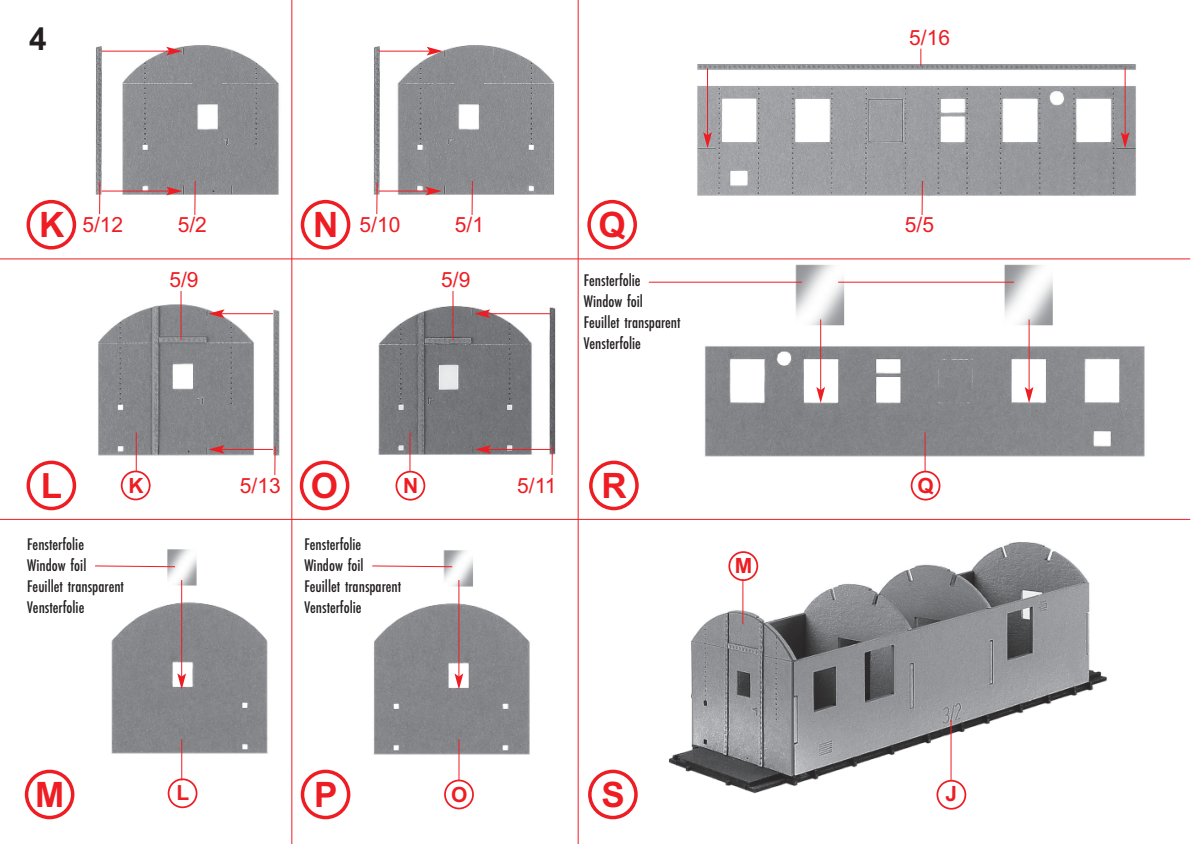
<style>
.page{position:relative;width:1191px;height:844px;background:#fff}
.page>*{position:absolute;margin:0;border:0;box-sizing:border-box;transform-origin:0 0}
.t1{font:700 35px "Arial";color:#ee1d23}
.t2{font:700 31.5px "Arial";color:#231f20}
.t3{font:21px "Arial";color:#ee1d23}
.t4{font:700 21px "Arial";color:#ee1d23}
.t5{font:17.5px/21px "Futura EF Medium Con";color:#231f20}
</style>
<div class="page">
<img style="left:95px;top:45px;width:184px;height:152px">
<img style="left:98px;top:301px;width:182px;height:156px">
<img style="left:111px;top:549px;width:157px;height:207px">
<img style="left:373px;top:45px;width:182px;height:152px">
<img style="left:378px;top:301px;width:178px;height:156px">
<img style="left:373px;top:550px;width:157px;height:207px">
<img style="left:697px;top:59px;width:439px;height:138px">
<img style="left:702px;top:264px;width:443px;height:195px">
<img style="left:669px;top:542px;width:438px;height:254px">
<hr style="left:578px;top:0;width:1px;height:843px;background:#ee1d23">
<hr style="left:291px;top:0;width:1px;height:843px;background:#ee1d23">
<hr style="left:0;top:258px;width:1190px;height:1px;background:#ee1d23">
<hr style="left:0;top:519px;width:1190px;height:1px;background:#ee1d23">
<svg style="left:920px;top:49px;width:1px;height:17px"></svg>
<hr style="left:649px;top:282px;width:153px;height:1px;background:#ee1d23">
<hr style="left:838px;top:282px;width:176px;height:1px;background:#ee1d23">
<hr style="left:181px;top:291px;width:1px;height:49px;background:#ee1d23">
<hr style="left:136px;top:432px;width:1px;height:39px;background:#ee1d23">
<hr style="left:181px;top:739px;width:1px;height:41px;background:#ee1d23">
<hr style="left:194px;top:181px;width:2px;height:34px;background:#ee1d23">
<svg style="left:95px;top:565px;width:81px;height:2px"></svg>
<svg style="left:274px;top:446px;width:1px;height:29px"></svg>
<hr style="left:99px;top:182px;width:1px;height:32px;background:#ee1d23">
<hr style="left:102px;top:190px;width:67px;height:1px;background:#ee1d23">
<svg style="left:166px;top:187px;width:16px;height:8px"></svg>
<hr style="left:221px;top:313px;width:52px;height:1px;background:#ee1d23">
<svg style="left:208px;top:309px;width:17px;height:9px"></svg>
<hr style="left:181px;top:580px;width:1px;height:96px;background:#ee1d23">
<svg style="left:177px;top:673px;width:9px;height:16px"></svg>
<hr style="left:221px;top:449px;width:52px;height:1px;background:#ee1d23">
<svg style="left:208px;top:445px;width:17px;height:8px"></svg>
<hr style="left:102px;top:51px;width:67px;height:1px;background:#ee1d23">
<svg style="left:166px;top:47px;width:16px;height:8px"></svg>
<hr style="left:452px;top:291px;width:1px;height:49px;background:#ee1d23">
<hr style="left:409px;top:432px;width:1px;height:39px;background:#ee1d23">
<hr style="left:924px;top:432px;width:1px;height:39px;background:#ee1d23">
<hr style="left:458px;top:739px;width:1px;height:41px;background:#ee1d23">
<hr style="left:950px;top:719px;width:1px;height:61px;background:#ee1d23">
<hr style="left:742px;top:579px;width:1px;height:45px;background:#ee1d23">
<hr style="left:471px;top:181px;width:2px;height:34px;background:#ee1d23">
<hr style="left:921px;top:181px;width:2px;height:34px;background:#ee1d23">
<svg style="left:372px;top:565px;width:81px;height:2px"></svg>
<hr style="left:551px;top:446px;width:2px;height:29px;background:#ee1d23">
<hr style="left:376px;top:182px;width:1px;height:32px;background:#ee1d23">
<hr style="left:379px;top:190px;width:49px;height:1px;background:#ee1d23">
<svg style="left:425px;top:187px;width:16px;height:8px"></svg>
<hr style="left:487px;top:313px;width:63px;height:1px;background:#ee1d23">
<svg style="left:474px;top:309px;width:16px;height:9px"></svg>
<hr style="left:458px;top:580px;width:1px;height:96px;background:#ee1d23">
<svg style="left:454px;top:673px;width:9px;height:16px"></svg>
<hr style="left:707px;top:68px;width:1px;height:67px;background:#ee1d23">
<svg style="left:703px;top:132px;width:9px;height:16px"></svg>
<hr style="left:1124px;top:68px;width:1px;height:67px;background:#ee1d23">
<svg style="left:1120px;top:132px;width:9px;height:16px"></svg>
<hr style="left:820px;top:319px;width:1px;height:71px;background:#ee1d23">
<svg style="left:816px;top:387px;width:9px;height:16px"></svg>
<hr style="left:1028px;top:319px;width:1px;height:71px;background:#ee1d23">
<svg style="left:1024px;top:387px;width:9px;height:16px"></svg>
<hr style="left:488px;top:449px;width:62px;height:1px;background:#ee1d23">
<svg style="left:475px;top:445px;width:16px;height:8px"></svg>
<hr style="left:379px;top:51px;width:51px;height:1px;background:#ee1d23">
<svg style="left:426px;top:47px;width:17px;height:8px"></svg>
<svg style="left:936px;top:779px;width:30px;height:30px"></svg>
<svg style="left:27px;top:200px;width:49px;height:49px"></svg>
<svg style="left:27px;top:460px;width:49px;height:50px"></svg>
<svg style="left:25px;top:769px;width:49px;height:50px"></svg>
<svg style="left:301px;top:200px;width:49px;height:49px"></svg>
<svg style="left:300px;top:460px;width:49px;height:50px"></svg>
<svg style="left:301px;top:769px;width:49px;height:50px"></svg>
<svg style="left:587px;top:200px;width:50px;height:49px"></svg>
<svg style="left:589px;top:460px;width:49px;height:50px"></svg>
<svg style="left:588px;top:769px;width:49px;height:50px"></svg>
<svg style="left:121px;top:470px;width:30px;height:30px"></svg>
<svg style="left:168px;top:778px;width:29px;height:30px"></svg>
<svg style="left:728px;top:551px;width:30px;height:30px"></svg>
<svg style="left:395px;top:470px;width:30px;height:30px"></svg>
<svg style="left:444px;top:779px;width:30px;height:30px"></svg>
<svg style="left:910px;top:470px;width:30px;height:30px"></svg>
<h2 class="t2" style="left:29px;top:20px;width:19px">4</h2>
<p class="t3" style="left:909px;top:25px;width:42px">5/16</p>
<h1 class="t1" style="left:39px;top:204px;width:27px">K</h1>
<p class="t3" style="left:82px;top:213px;width:42px">5/12</p>
<p class="t3" style="left:178px;top:213px;width:31px">5/2</p>
<p class="t3" style="left:169px;top:268px;width:31px">5/9</p>
<h1 class="t1" style="left:313px;top:204px;width:27px">N</h1>
<p class="t3" style="left:360px;top:213px;width:42px">5/10</p>
<p class="t3" style="left:455px;top:213px;width:31px">5/1</p>
<p class="t3" style="left:441px;top:268px;width:31px">5/9</p>
<h1 class="t1" style="left:598px;top:205px;width:29px">Q</h1>
<p class="t5" style="left:584px;top:270px;width:98px">Fensterfolie<br>Window foil<br>Feuillet transparent<br>Vensterfolie</p>
<p class="t3" style="left:905px;top:213px;width:31px">5/5</p>
<h1 class="t1" style="left:41px;top:465px;width:23px">L</h1>
<p class="t4" style="left:128px;top:473px;width:17px">K</p>
<p class="t3" style="left:240px;top:473px;width:42px">5/13</p>
<h1 class="t1" style="left:311px;top:465px;width:29px">O</h1>
<p class="t4" style="left:403px;top:473px;width:17px">N</p>
<p class="t3" style="left:517px;top:473px;width:41px">5/11</p>
<h1 class="t1" style="left:601px;top:465px;width:27px">R</h1>
<p class="t4" style="left:917px;top:473px;width:18px">Q</p>
<p class="t5" style="left:27px;top:534px;width:98px">Fensterfolie<br>Window foil<br>Feuillet transparent<br>Vensterfolie</p>
<p class="t5" style="left:304px;top:534px;width:98px">Fensterfolie<br>Window foil<br>Feuillet transparent<br>Vensterfolie</p>
<p class="t4" style="left:735px;top:553px;width:19px">M</p>
<h1 class="t1" style="left:35px;top:774px;width:31px">M</h1>
<p class="t4" style="left:176px;top:780px;width:14px">L</p>
<h1 class="t1" style="left:314px;top:774px;width:25px">P</h1>
<p class="t4" style="left:451px;top:781px;width:18px">O</p>
<h1 class="t1" style="left:601px;top:774px;width:25px">S</h1>
<p class="t4" style="left:945px;top:781px;width:13px">J</p>
</div>
